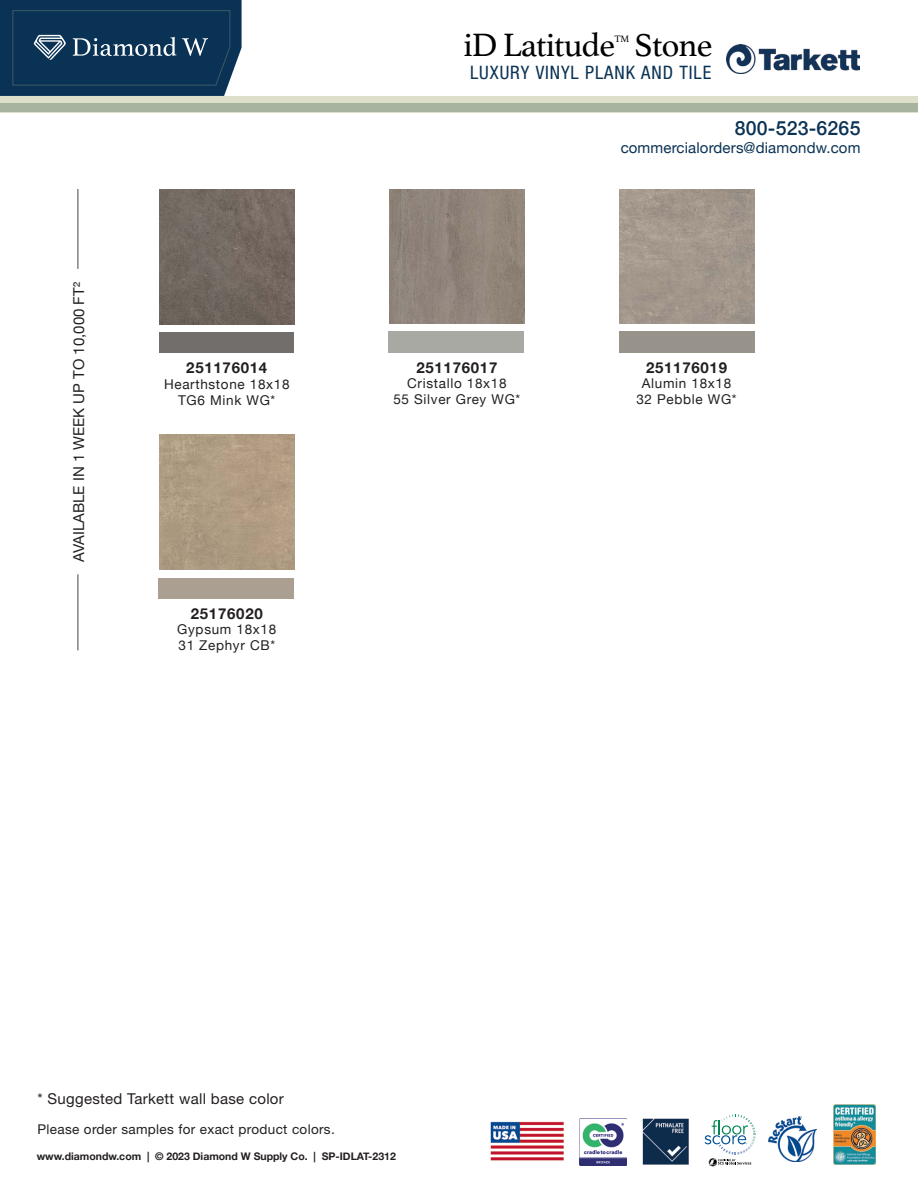
<style>
.page{position:relative;width:918px;height:1188px;background:#fff}
.page>*{position:absolute;margin:0;border:0;box-sizing:border-box;transform-origin:0 0}
.t1{font:33.9px "Athelas";letter-spacing:-.025em;color:#000}
.t2{font:500 19.5px "Helvetica Neue";letter-spacing:.01em;color:#0a3254}
.t3{font:condensed 18.6px "Helvetica Neue LT Std";letter-spacing:.05em;color:#0a3254}
.t4{font:700 15px "Helvetica Neue";letter-spacing:.05em;color:#231f20}
.t5{font:15px "Helvetica Neue LT Std";letter-spacing:.02em;color:#231f20}
.t6{font:15px "Helvetica Neue";letter-spacing:.01em;color:#0a3254}
.t7{font:15px "Helvetica Neue";color:#231f20}
.t8{font:13.5px/15.8px "Helvetica Neue";letter-spacing:.05em;color:#231f20;text-align:center}
.t9{font:13.5px "Helvetica Neue LT Std";letter-spacing:.025em;color:#231f20}
.t10{font:700 10.5px "Helvetica Neue";color:#231f20}
.t11{font:9.75px "Athelas";color:#000}
</style>
<div class="page">
<svg style="left:0;top:96px;width:918px;height:16px;background:#bfc6b1"></svg>
<svg style="left:0;top:0;width:242px;height:96px;background:#193f5e"></svg>
<img style="left:727px;top:44px;width:133px;height:30px">
<img style="left:643px;top:1119px;width:45px;height:45px">
<img style="left:619px;top:189px;width:135px;height:135px">
<img style="left:769px;top:1116px;width:48px;height:45px">
<img style="left:580px;top:1122px;width:46px;height:43px">
<img style="left:491px;top:1122px;width:72px;height:38px">
<img style="left:833px;top:1104px;width:43px;height:61px">
<img style="left:389px;top:189px;width:135px;height:135px">
<img style="left:159px;top:435px;width:135px;height:135px">
<div style="left:159px;top:578px;width:135px;height:20px;background:#aa9f91"></div>
<img style="left:159px;top:190px;width:135px;height:135px">
<div style="left:159px;top:332px;width:135px;height:21px;background:#726e6c"></div>
<svg style="left:705px;top:1114px;width:51px;height:52px"></svg>
<hr style="left:77px;top:189px;width:2px;height:80px;background:#808285">
<hr style="left:77px;top:574px;width:2px;height:76px;background:#808285">
<h1 class="t1" style="left:463px;top:18px;width:153px">iD Latitude</h1>
<p class="t11" style="left:614px;top:31px;width:16px">TM</p>
<h1 class="t1" style="left:634px;top:18px;width:80px">Stone</h1>
<h3 class="t3" style="left:470px;top:62px;width:243px">LUXURY VINYL PLANK AND TILE</h3>
<p class="t7" style="left:68px;top:562px;width:282px;rotate:-90deg">AVAILABLE IN 1 WEEK UP TO 10,000 FT²</p>
<p class="t4" style="left:186px;top:356px;width:83px">251176014</p>
<p class="t8" style="left:164px;top:377px;width:127px">Hearthstone 18x18<br>TG6 Mink WG*</p>
<p class="t4" style="left:191px;top:602px;width:73px">25176020</p>
<p class="t8" style="left:177px;top:623px;width:100px;text-align:left">Gypsum 18x18<br>31 Zephyr CB*</p>
<p class="t4" style="left:416px;top:356px;width:83px">251176017</p>
<p class="t8" style="left:393px;top:377px;width:128px">Cristallo 18x18<br>55 Silver Grey WG*</p>
<h2 class="t2" style="left:735px;top:112px;width:127px">800-523-6265</h2>
<p class="t6" style="left:621px;top:137px;width:241px">commercialorders@diamondw.com</p>
<p class="t4" style="left:646px;top:356px;width:83px">251176019</p>
<p class="t8" style="left:636px;top:377px;width:102px">Alumin 18x18<br>32 Pebble WG*</p>
<p class="t5" style="left:38px;top:1089px;width:248px">* Suggested Tarkett wall base color</p>
<p class="t9" style="left:38px;top:1121px;width:299px">Please order samples for exact product colors.</p>
<p class="t10" style="left:37px;top:1148px;width:361px">www.diamondw.com | © 2023 Diamond W Supply Co. | SP-IDLAT-2312</p>
</div>
